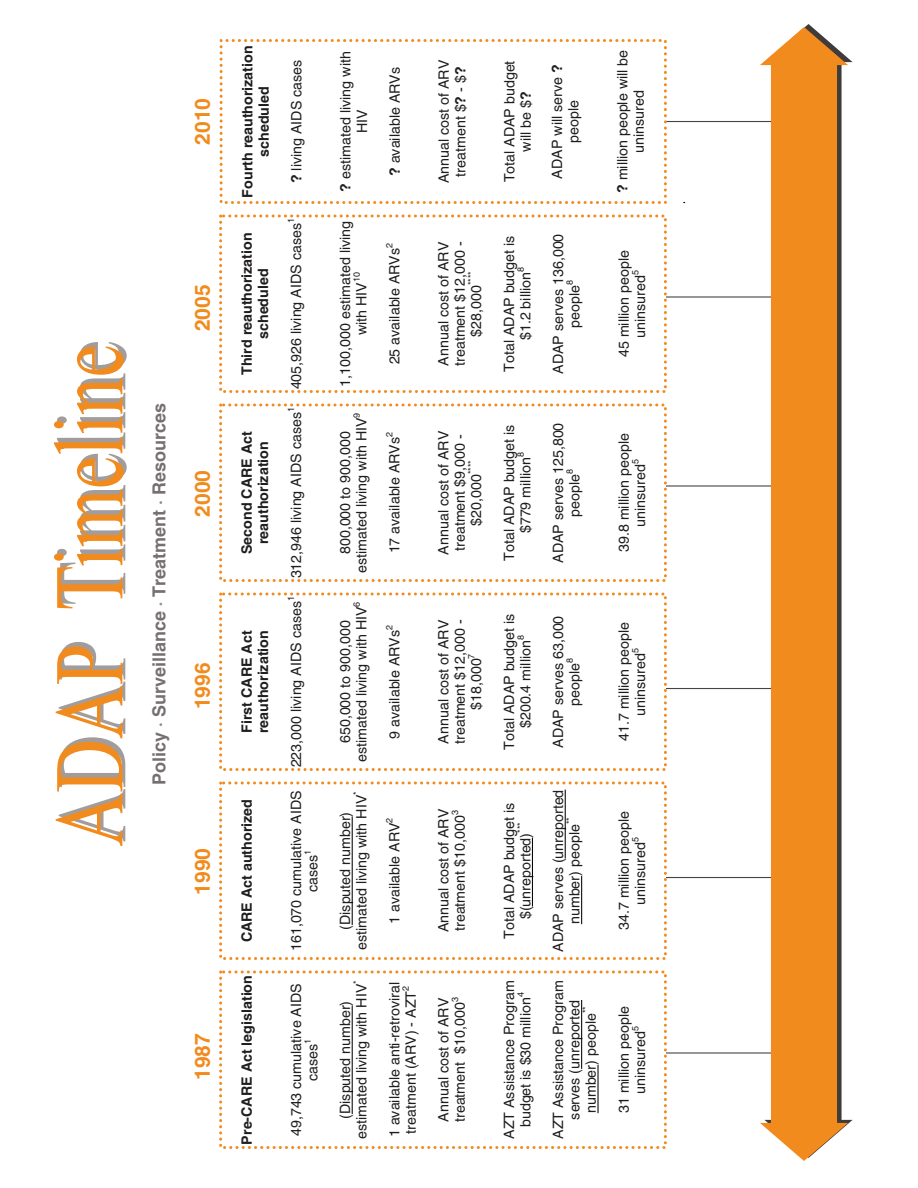
<style>
.page{position:relative;width:918px;height:1188px;background:#fff}
.page>*{position:absolute;margin:0;border:0;box-sizing:border-box;transform-origin:0 0}
.t1{font:700 21px "Helvetica";color:#f28b1d}
.t2{font:700 18px "Helvetica";color:#766f70}
.t3{font:14.25px/16.4px "Helvetica";color:#201d1e;text-align:center}
.t4{font:700 14.25px/16.4px "Helvetica";color:#201d1e;text-align:center}
.t5{font:9px "Helvetica";color:#201d1e}
.s1{font-weight:700}
</style>
<div class="page">
<svg style="left:54px;top:347px;width:71px;height:499px"></svg>
<hr style="left:638px;top:121px;width:158px;height:1px;background:#474243">
<hr style="left:611px;top:1052px;width:185px;height:2px;background:#474243">
<hr style="left:584px;top:688px;width:212px;height:1px;background:#474243">
<hr style="left:578px;top:485px;width:195px;height:2px;background:#474243">
<hr style="left:597px;top:296px;width:176px;height:2px;background:#474243">
<hr style="left:604px;top:877px;width:206px;height:1px;background:#474243">
<div style="left:221px;top:972px;width:444px;height:176px;background:#fff"></div>
<div style="left:219px;top:970px;width:448px;height:179px;border:3px dashed #f28b1d"></div>
<hr style="left:352px;top:1006px;width:1px;height:108px;background:#040503">
<hr style="left:581px;top:1000px;width:1px;height:69px;background:#040503">
<hr style="left:597px;top:1065px;width:2px;height:48px;background:#040503">
<div style="left:221px;top:594px;width:444px;height:176px;background:#fff"></div>
<div style="left:219px;top:592px;width:448px;height:179px;border:3px dashed #f28b1d"></div>
<div style="left:221px;top:405px;width:444px;height:176px;background:#fff"></div>
<div style="left:219px;top:403px;width:448px;height:179px;border:3px dashed #f28b1d"></div>
<div style="left:221px;top:216px;width:444px;height:176px;background:#fff"></div>
<div style="left:219px;top:214px;width:448px;height:179px;border:3px dashed #f28b1d"></div>
<div style="left:221px;top:41px;width:444px;height:162px;background:#fff"></div>
<div style="left:220px;top:39px;width:447px;height:165px;border:3px dashed #f28b1d"></div>
<svg style="left:760px;top:27px;width:88px;height:1134px;fill:#f28b1d"></svg>
<div style="left:221px;top:783px;width:444px;height:176px;background:#fff"></div>
<div style="left:219px;top:781px;width:448px;height:179px;border:3px dashed #f28b1d"></div>
<hr style="left:352px;top:817px;width:1px;height:108px;background:#040503">
<hr style="left:532px;top:838px;width:1px;height:69px;background:#040503">
<hr style="left:565px;top:790px;width:1px;height:68px;background:#040503">
<hr style="left:581px;top:876px;width:1px;height:48px;background:#040503">
<h1 class="t1" style="left:195px;top:145px;width:48px;rotate:-90deg">2010</h1>
<h1 class="t1" style="left:195px;top:331px;width:48px;rotate:-90deg">2005</h1>
<p class="t2" style="left:153px;top:785px;width:383px;rotate:-90deg">Policy ⋅ Surveillance ⋅ Treatment ⋅ Resources</p>
<h1 class="t1" style="left:195px;top:517px;width:48px;rotate:-90deg">2000</h1>
<h1 class="t1" style="left:195px;top:709px;width:48px;rotate:-90deg">1996</h1>
<h1 class="t1" style="left:195px;top:895px;width:48px;rotate:-90deg">1990</h1>
<h1 class="t1" style="left:195px;top:1080px;width:48px;rotate:-90deg">1987</h1>
<p class="t4" style="left:241px;top:198px;width:153px;rotate:-90deg">Fourth reauthorization scheduled</p>
<p class="t3" style="left:290px;top:183px;width:125px;rotate:-90deg"><span class="s1">?</span> living AIDS cases</p>
<p class="t3" style="left:339px;top:192px;width:142px;rotate:-90deg"><span class="s1">?</span> estimated living with<br>HIV</p>
<p class="t5" style="left:288px;top:223px;width:7px;rotate:-90deg">1</p>
<p class="t4" style="left:240px;top:375px;width:144px;rotate:-90deg">Third reauthorization scheduled</p>
<p class="t3" style="left:289px;top:389px;width:168px;rotate:-90deg">405,926 living AIDS cases</p>
<p class="t4" style="left:240px;top:554px;width:124px;rotate:-90deg">Second CARE Act reauthorization</p>
<p class="t4" style="left:240px;top:733px;width:104px;text-align:left;rotate:-90deg">First CARE Act reauthorization</p>
<p class="t5" style="left:288px;top:412px;width:7px;rotate:-90deg">1</p>
<p class="t3" style="left:289px;top:578px;width:168px;rotate:-90deg">312,946 living AIDS cases</p>
<p class="t5" style="left:288px;top:601px;width:7px;rotate:-90deg">1</p>
<p class="t3" style="left:289px;top:767px;width:168px;rotate:-90deg">223,000 living AIDS cases</p>
<p class="t4" style="left:240px;top:942px;width:145px;rotate:-90deg">CARE Act authorized</p>
<p class="t3" style="left:289px;top:951px;width:162px;rotate:-90deg">161,070 cumulative AIDS cases</p>
<p class="t5" style="left:304px;top:855px;width:7px;rotate:-90deg">1</p>
<p class="t4" style="left:240px;top:1145px;width:171px;rotate:-90deg">Pre-CARE Act legislation</p>
<p class="t3" style="left:289px;top:1136px;width:154px;rotate:-90deg">49,743 cumulative AIDS cases</p>
<p class="t5" style="left:304px;top:1044px;width:7px;rotate:-90deg">1</p>
<p class="t3" style="left:338px;top:335px;width:116px;text-align:left;text-indent:-51px;rotate:-90deg">1,100,000 estimated living with HIV</p>
<p class="t5" style="left:353px;top:282px;width:12px;rotate:-90deg">10</p>
<p class="t5" style="left:353px;top:418px;width:7px;rotate:-90deg">9</p>
<p class="t3" style="left:338px;top:573px;width:157px;rotate:-90deg">800,000 to 900,000 estimated living with HIV</p>
<p class="t5" style="left:353px;top:607px;width:7px;rotate:-90deg">6</p>
<p class="t3" style="left:338px;top:762px;width:157px;rotate:-90deg">650,000 to 900,000 estimated living with HIV</p>
<p class="t5" style="left:353px;top:795px;width:5px;rotate:-90deg">*</p>
<p class="t3" style="left:338px;top:950px;width:157px;rotate:-90deg">(Disputed number) estimated living with HIV</p>
<p class="t5" style="left:353px;top:984px;width:5px;rotate:-90deg">*</p>
<p class="t3" style="left:338px;top:1139px;width:157px;rotate:-90deg">(Disputed number) estimated living with HIV</p>
<p class="t3" style="left:388px;top:176px;width:111px;rotate:-90deg"><span class="s1">?</span> available ARVs</p>
<p class="t3" style="left:437px;top:183px;width:125px;rotate:-90deg">Annual cost of ARV treatment $<span class="s1">?</span> - $<span class="s1">?</span></p>
<p class="t3" style="left:503px;top:182px;width:123px;rotate:-90deg">Total ADAP budget will be $<span class="s1">?</span></p>
<p class="t3" style="left:550px;top:179px;width:116px;rotate:-90deg">ADAP will serve <span class="s1">? </span>people</p>
<p class="t5" style="left:386px;top:248px;width:7px;rotate:-90deg">2</p>
<p class="t3" style="left:437px;top:366px;width:125px;rotate:-90deg">Annual cost of ARV</p>
<p class="t3" style="left:453px;top:366px;width:126px;rotate:-90deg">treatment $12,000 -</p>
<p class="t3" style="left:388px;top:364px;width:118px;rotate:-90deg">25 available ARVs</p>
<p class="t5" style="left:468px;top:285px;width:16px;rotate:-90deg">****</p>
<p class="t3" style="left:469px;top:337px;width:53px;rotate:-90deg">$28,000</p>
<p class="t3" style="left:502px;top:372px;width:138px;rotate:-90deg">Total ADAP budget is $1.2 billion</p>
<p class="t5" style="left:517px;top:272px;width:7px;rotate:-90deg">8</p>
<p class="t5" style="left:386px;top:437px;width:7px;rotate:-90deg">2</p>
<p class="t3" style="left:437px;top:555px;width:125px;rotate:-90deg">Annual cost of ARV</p>
<p class="t3" style="left:453px;top:551px;width:118px;rotate:-90deg">treatment $9,000 -</p>
<p class="t3" style="left:388px;top:553px;width:118px;rotate:-90deg">17 available ARVs</p>
<p class="t5" style="left:468px;top:474px;width:16px;rotate:-90deg">****</p>
<p class="t3" style="left:469px;top:526px;width:53px;rotate:-90deg">$20,000</p>
<p class="t3" style="left:502px;top:561px;width:138px;rotate:-90deg">Total ADAP budget is $779 million</p>
<p class="t5" style="left:517px;top:457px;width:7px;rotate:-90deg">8</p>
<p class="t5" style="left:386px;top:630px;width:7px;rotate:-90deg">2</p>
<p class="t3" style="left:437px;top:744px;width:126px;rotate:-90deg">Annual cost of ARV treatment $12,000 - $18,000</p>
<p class="t3" style="left:388px;top:739px;width:110px;rotate:-90deg">9 available ARVs</p>
<p class="t5" style="left:468px;top:659px;width:7px;rotate:-90deg">7</p>
<p class="t3" style="left:502px;top:750px;width:138px;rotate:-90deg">Total ADAP budget is $200.4 million</p>
<p class="t5" style="left:517px;top:640px;width:7px;rotate:-90deg">8</p>
<p class="t3" style="left:551px;top:374px;width:142px;rotate:-90deg">ADAP serves 136,000 people</p>
<p class="t5" style="left:566px;top:285px;width:7px;rotate:-90deg">8</p>
<p class="t3" style="left:551px;top:563px;width:142px;rotate:-90deg">ADAP serves 125,800 people</p>
<p class="t5" style="left:566px;top:474px;width:7px;rotate:-90deg">8</p>
<p class="t3" style="left:551px;top:748px;width:134px;rotate:-90deg">ADAP serves 63,000 people</p>
<p class="t5" style="left:566px;top:663px;width:7px;rotate:-90deg">8</p>
<p class="t3" style="left:616px;top:193px;width:145px;rotate:-90deg"><span class="s1">?</span> million people will be uninsured</p>
<p class="t3" style="left:617px;top:357px;width:108px;rotate:-90deg">45 million people uninsured</p>
<p class="t5" style="left:632px;top:275px;width:7px;rotate:-90deg">5</p>
<p class="t3" style="left:617px;top:552px;width:120px;rotate:-90deg">39.8 million people uninsured</p>
<p class="t5" style="left:632px;top:464px;width:7px;rotate:-90deg">5</p>
<p class="t3" style="left:617px;top:741px;width:120px;rotate:-90deg">41.7 million people uninsured</p>
<p class="t5" style="left:632px;top:653px;width:7px;rotate:-90deg">5</p>
<p class="t5" style="left:452px;top:815px;width:7px;rotate:-90deg">3</p>
<p class="t3" style="left:502px;top:919px;width:118px;text-align:left;text-indent:-20px;rotate:-90deg">Total ADAP budget is $(unreported)</p>
<p class="t5" style="left:386px;top:823px;width:7px;rotate:-90deg">2</p>
<p class="t3" style="left:437px;top:932px;width:125px;text-align:left;rotate:-90deg">Annual cost of ARV treatment $10,000</p>
<p class="t5" style="left:517px;top:833px;width:12px;rotate:-90deg">***</p>
<p class="t3" style="left:388px;top:924px;width:103px;rotate:-90deg">1 available ARV</p>
<p class="t3" style="left:551px;top:952px;width:164px;rotate:-90deg">ADAP serves (unreported number) people</p>
<p class="t5" style="left:566px;top:824px;width:9px;rotate:-90deg">**</p>
<p class="t3" style="left:617px;top:930px;width:120px;rotate:-90deg">34.7 million people uninsured</p>
<p class="t5" style="left:632px;top:842px;width:7px;rotate:-90deg">5</p>
<p class="t3" style="left:388px;top:1137px;width:157px;text-align:left;rotate:-90deg">1 available anti-retroviral treatment (ARV) - AZT</p>
<p class="t5" style="left:403px;top:991px;width:7px;rotate:-90deg">2</p>
<p class="t5" style="left:452px;top:1002px;width:7px;rotate:-90deg">3</p>
<p class="t3" style="left:437px;top:1122px;width:126px;text-align:left;rotate:-90deg">Annual cost of ARV treatment $10,000</p>
<p class="t5" style="left:517px;top:997px;width:7px;rotate:-90deg">4</p>
<p class="t3" style="left:551px;top:1139px;width:160px;rotate:-90deg">AZT Assistance Program serves (unreported number) people</p>
<p class="t3" style="left:502px;top:1139px;width:160px;rotate:-90deg">AZT Assistance Program budget is $30 million</p>
<p class="t5" style="left:583px;top:1013px;width:9px;rotate:-90deg">**</p>
<p class="t3" style="left:617px;top:1113px;width:108px;rotate:-90deg">31 million people uninsured</p>
<p class="t5" style="left:632px;top:1031px;width:7px;rotate:-90deg">5</p>
</div>
